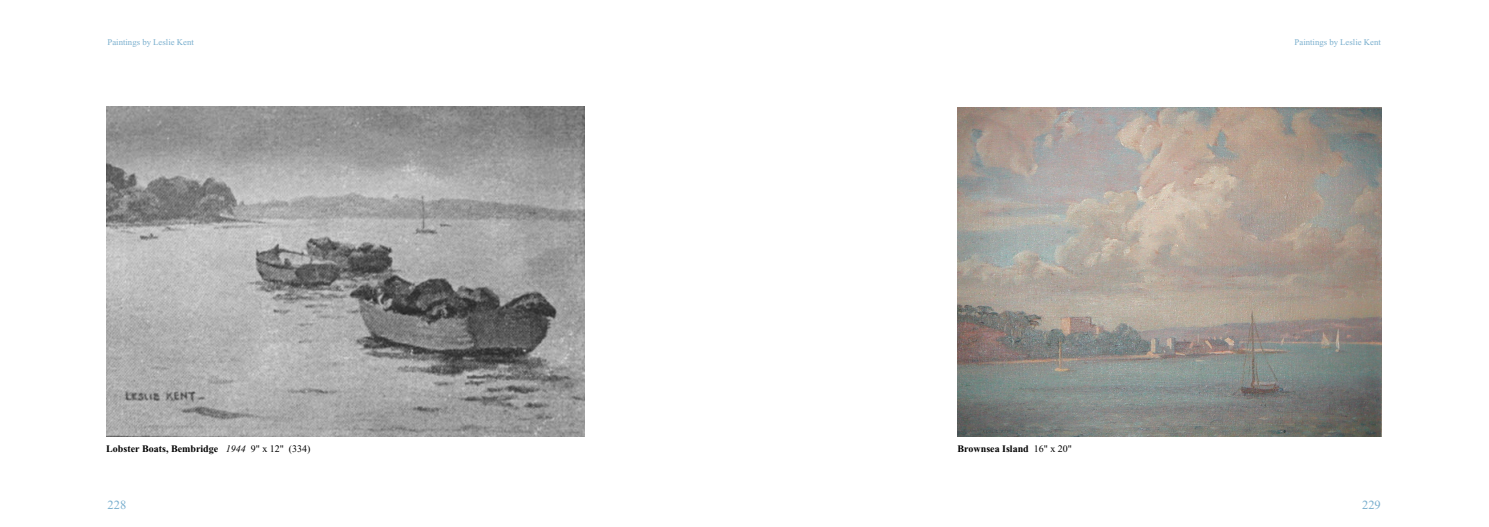
<style>
.page{position:relative;width:1489px;height:527px;background:#fff}
.page>*{position:absolute;margin:0;border:0;box-sizing:border-box;transform-origin:0 0}
.t1{font:12.5px "Times New Roman";color:#7aafce}
.t2{font:700 10px "Times New Roman";color:#000}
.t3{font:8.75px "Times New Roman";color:#7aafce}
.s1{font-weight:400;font-style:italic}
.s2{font-weight:400}
</style>
<div class="page">
<img style="left:107px;top:106px;width:478px;height:330px">
<img style="left:957px;top:107px;width:424px;height:329px">
<p class="t3" style="left:108px;top:39px;width:88px">Paintings by Leslie Kent</p>
<p class="t2" style="left:106px;top:445px;width:206px">Lobster Boats, Bembridge <span class="s1">1944</span> <span class="s2">9" x 12" (334)</span></p>
<p class="t2" style="left:957px;top:445px;width:116px">Brownsea Island <span class="s2">16" x 20"</span></p>
<p class="t1" style="left:108px;top:500px;width:20px">228</p>
<p class="t3" style="left:1294px;top:39px;width:88px">Paintings by Leslie Kent</p>
<p class="t1" style="left:1362px;top:500px;width:20px">229</p>
</div>
